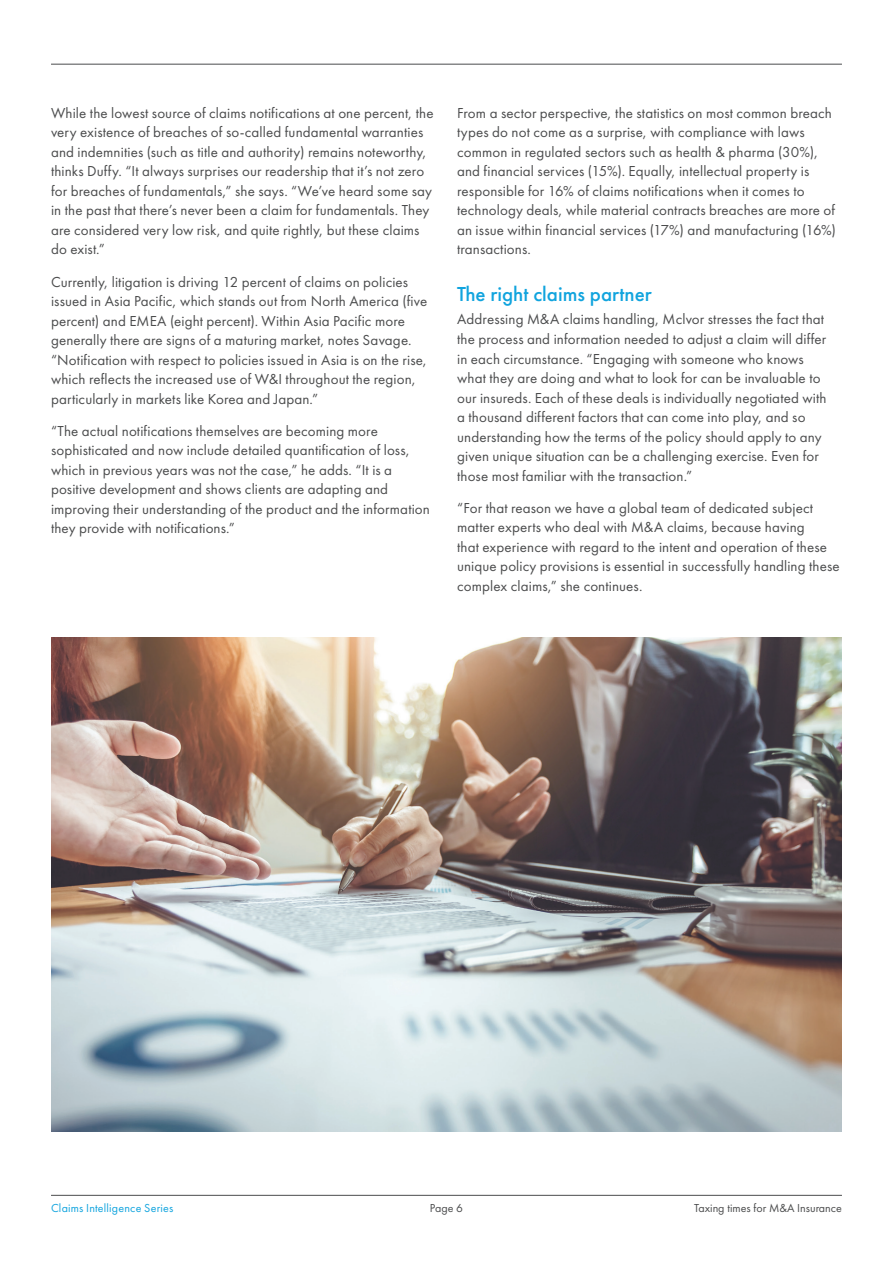
<style>
.page{position:relative;width:893px;height:1263px;background:#fff}
.page>*{position:absolute;margin:0;border:0;box-sizing:border-box;transform-origin:0 0}
.Sub_header{font:500 21px "Futura PT";color:#11a4de}
.Body{font:15px/19.5px "Futura PT";letter-spacing:.01em;color:#4b4c4d}
.t1{font:12px "Futura PT";color:#4b4c4d}
.t2{font:12px "Futura PT";letter-spacing:.015em;color:#11a4de}
</style>
<div class="page">
<hr style="left:51px;top:1195px;width:791px;height:1px;background:#4b4c4d">
<hr style="left:51px;top:64px;width:791px;height:1px;background:#4b4c4d">
<img style="left:51px;top:638px;width:791px;height:493px">
<p class="Body" style="left:51px;top:103px;width:384px">While the lowest source of claims notifications at one percent, the very existence of breaches of so-called fundamental warranties and indemnities (such as title and authority) remains noteworthy, thinks Duffy. “It always surprises our readership that it’s not zero for breaches of fundamentals,” she says. “We’ve heard some say in the past that there’s never been a claim for fundamentals. They are considered very low risk, and quite rightly, but these claims do exist.”</p>
<p class="Body" style="left:51px;top:272px;width:378px">Currently, litigation is driving 12 percent of claims on policies issued in Asia Pacific, which stands out from North America (five percent) and EMEA (eight percent). Within Asia Pacific more generally there are signs of a maturing market, notes Savage. “Notification with respect to policies issued in Asia is on the rise, which reflects the increased use of W&amp;I throughout the region, particularly in markets like Korea and Japan.”</p>
<p class="Body" style="left:51px;top:421px;width:380px">“The actual notifications themselves are becoming more sophisticated and now include detailed quantification of loss, which in previous years was not the case,” he adds. “It is a positive development and shows clients are adapting and improving their understanding of the product and the information they provide with notifications.”</p>
<p class="Body" style="left:457px;top:103px;width:380px">From a sector perspective, the statistics on most common breach types do not come as a surprise, with compliance with laws common in regulated sectors such as health &amp; pharma (30%), and financial services (15%). Equally, intellectual property is responsible for 16% of claims notifications when it comes to technology deals, while material contracts breaches are more of an issue within financial services (17%) and manufacturing (16%) transactions.</p>
<p class="Sub_header" style="left:457px;top:281px;width:196px">The right claims partner</p>
<p class="Body" style="left:457px;top:310px;width:371px">Addressing M&amp;A claims handling, Mclvor stresses the fact that the process and information needed to adjust a claim will differ in each circumstance. “Engaging with someone who knows what they are doing and what to look for can be invaluable to our insureds. Each of these deals is individually negotiated with a thousand different factors that can come into play, and so understanding how the terms of the policy should apply to any given unique situation can be a challenging exercise. Even for those most familiar with the transaction.”</p>
<p class="Body" style="left:457px;top:498px;width:384px">“For that reason we have a global team of dedicated subject matter experts who deal with M&amp;A claims, because having<br>that experience with regard to the intent and operation of these unique policy provisions is essential in successfully handling these complex claims,” she continues.</p>
<p class="t2" style="left:51px;top:1200px;width:124px">Claims Intelligence Series</p>
<p class="t1" style="left:430px;top:1200px;width:35px">Page 6</p>
<p class="t1" style="left:694px;top:1200px;width:149px">Taxing times for M&amp;A Insurance</p>
</div>
